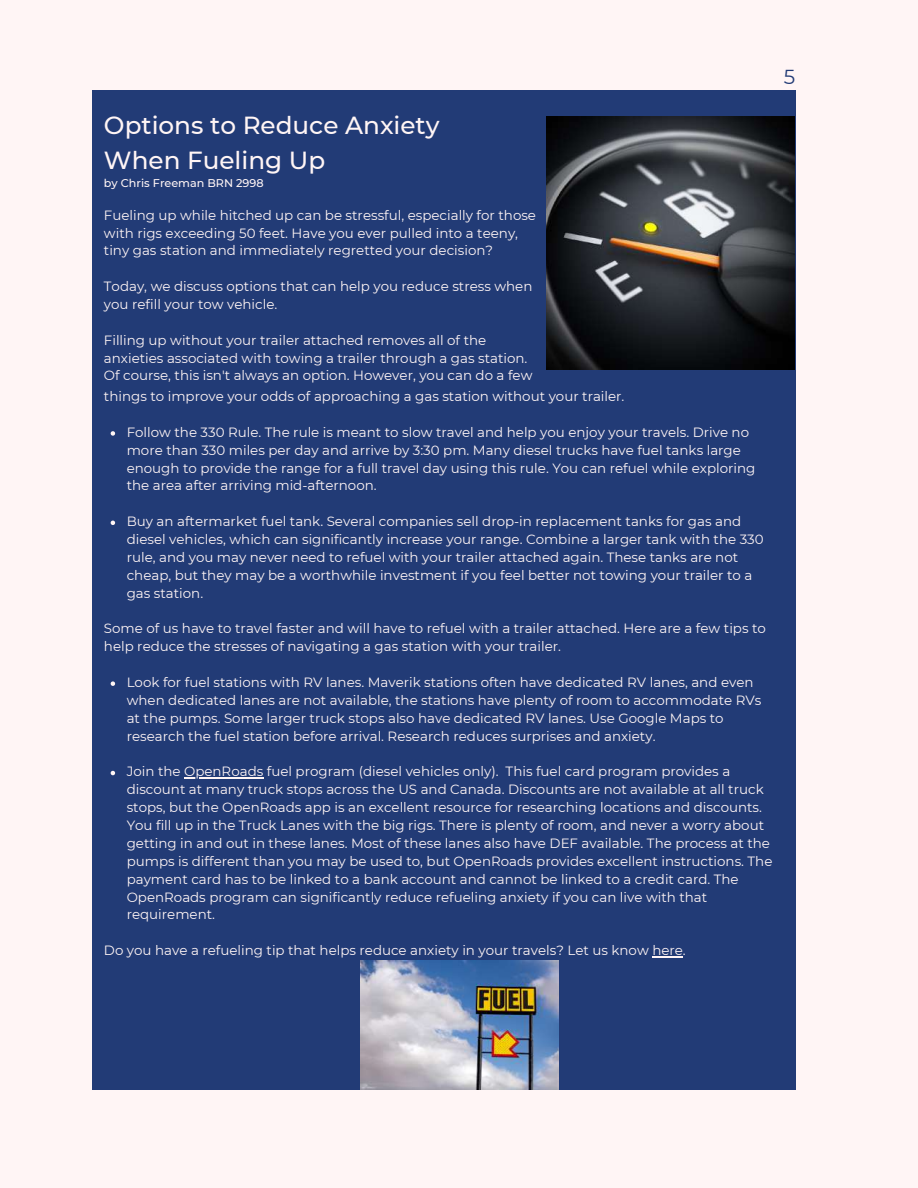
<style>
.page{position:relative;width:918px;height:1188px;background:#fff5f5}
.page>*{position:absolute;margin:0;border:0;box-sizing:border-box;transform-origin:0 0}
.t1{font:500 24.75px/34.5px "Montserrat";color:#fff5f5}
.t2{font:20.25px "Montserrat";color:#223b76}
.t3{font:13.35px/17.9px "Montserrat";color:#fff5f5}
.t4{font:500 11.25px "Montserrat";color:#fff5f5}
</style>
<div class="page">
<div style="left:92px;top:90px;width:703px;height:999px;background:#223b76"></div>
<img style="left:546px;top:117px;width:249px;height:253px">
<img style="left:360px;top:960px;width:198px;height:130px">
<svg style="left:111px;top:431px;width:4px;height:5px"></svg>
<svg style="left:111px;top:521px;width:4px;height:4px"></svg>
<svg style="left:111px;top:681px;width:4px;height:5px"></svg>
<svg style="left:111px;top:771px;width:4px;height:4px"></svg>
<hr style="left:184px;top:778px;width:79px;height:1px;background:#fff5f5">
<hr style="left:652px;top:956px;width:31px;height:1px;background:#fff5f5">
<h1 class="t1" style="left:104px;top:108px;width:337px">Options to Reduce Anxiety<br>When Fueling Up</h1>
<p class="t4" style="left:104px;top:176px;width:161px">by Chris Freeman BRN 2998</p>
<p class="t3" style="left:104px;top:206px;width:434px">Fueling up while hitched up can be stressful, especially for those with rigs exceeding 50 feet. Have you ever pulled into a teeny, tiny gas station and immediately regretted your decision?</p>
<p class="t3" style="left:104px;top:277px;width:430px">Today, we discuss options that can help you reduce stress when you refill your tow vehicle.</p>
<p class="t3" style="left:104px;top:331px;width:430px">Filling up without your trailer attached removes all of the anxieties associated with towing a trailer through a gas station.<br>Of course, this isn't always an option. However, you can do a few</p>
<p class="t3" style="left:104px;top:387px;width:522px">things to improve your odds of approaching a gas station without your trailer.</p>
<p class="t3" style="left:127px;top:423px;width:630px">Follow the 330 Rule. The rule is meant to slow travel and help you enjoy your travels. Drive no more than 330 miles per day and arrive by 3:30 pm. Many diesel trucks have fuel tanks large enough to provide the range for a full travel day using this rule. You can refuel while exploring the area after arriving mid-afternoon.</p>
<p class="t3" style="left:127px;top:512px;width:639px">Buy an aftermarket fuel tank. Several companies sell drop-in replacement tanks for gas and diesel vehicles, which can significantly increase your range. Combine a larger tank with the 330 rule, and you may never need to refuel with your trailer attached again. These tanks are not cheap, but they may be a worthwhile investment if you feel better not towing your trailer to a gas station.</p>
<p class="t3" style="left:104px;top:620px;width:663px">Some of us have to travel faster and will have to refuel with a trailer attached. Here are a few tips to help reduce the stresses of navigating a gas station with your trailer.</p>
<p class="t3" style="left:127px;top:673px;width:636px">Look for fuel stations with RV lanes. Maverik stations often have dedicated RV lanes, and even when dedicated lanes are not available, the stations have plenty of room to accommodate RVs at the pumps. Some larger truck stops also have dedicated RV lanes. Use Google Maps to research the fuel station before arrival. Research reduces surprises and anxiety.</p>
<p class="t3" style="left:127px;top:763px;width:647px">Join the OpenRoads fuel program (diesel vehicles only). This fuel card program provides a discount at many truck stops across the US and Canada. Discounts are not available at all truck stops, but the OpenRoads app is an excellent resource for researching locations and discounts.<br>You fill up in the Truck Lanes with the big rigs. There is plenty of room, and never a worry about getting in and out in these lanes. Most of these lanes also have DEF available. The process at the pumps is different than you may be used to, but OpenRoads provides excellent instructions. The payment card has to be linked to a bank account and cannot be linked to a credit card. The OpenRoads program can significantly reduce refueling anxiety if you can live with that requirement.</p>
<p class="t3" style="left:104px;top:941px;width:583px">Do you have a refueling tip that helps reduce anxiety in your travels? Let us know here.</p>
<h2 class="t2" style="left:784px;top:65px;width:13px">5</h2>
</div>
